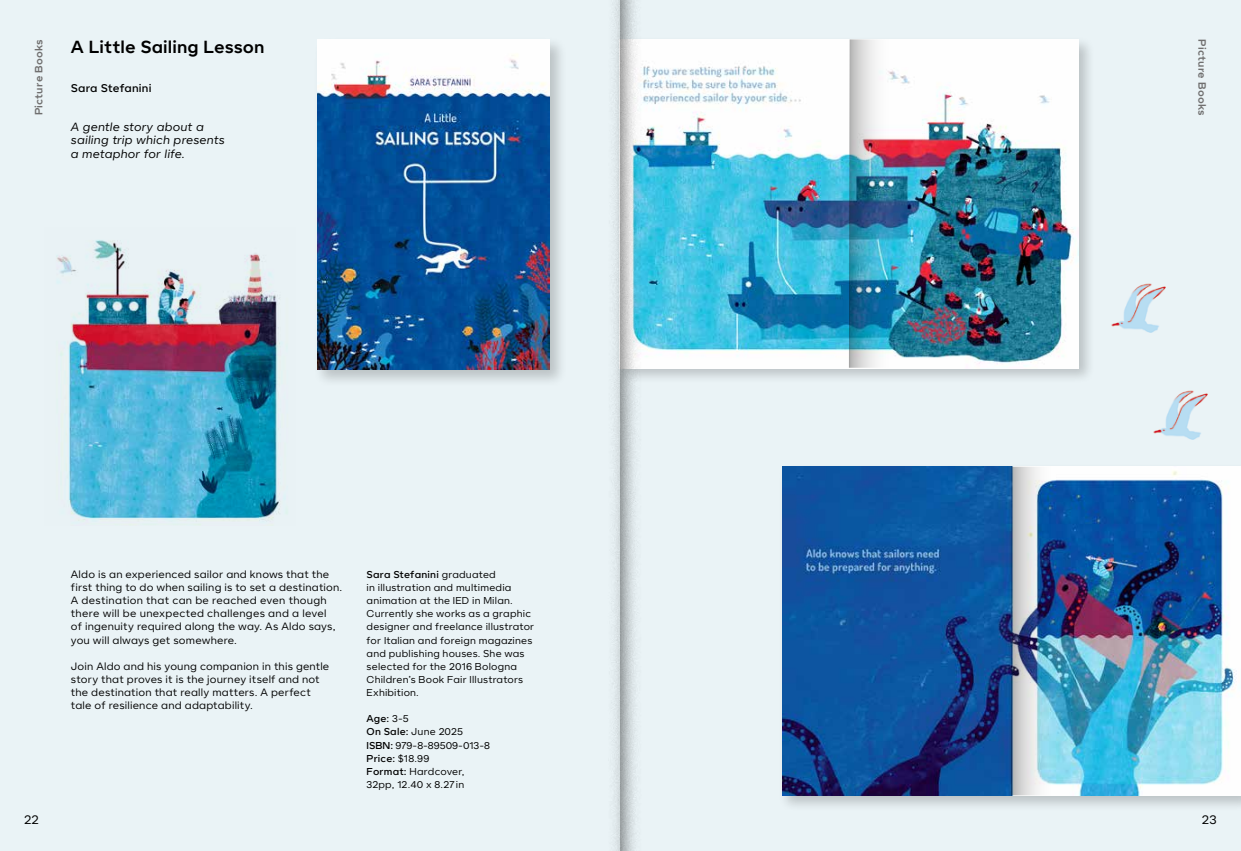
<style>
.page{position:relative;width:1241px;height:851px;background:#fff}
.page>*{position:absolute;margin:0;border:0;box-sizing:border-box;transform-origin:0 0}
.t1{font:17.5px "Forno Standard Bold";letter-spacing:.005em;color:#000}
.t2{font:12.5px "Forno Standard Regular";color:#000}
.t3{font:11.88px/13.1px "Forno Standard Italic";letter-spacing:.01em;color:#000}
.t4{font:11.25px "Forno Standard Medium";letter-spacing:.015em;color:#000}
.t5{font:10.62px/13.1px "Forno Standard Regular";letter-spacing:.015em;color:#000}
.t6{font:10.62px "Forno Standard Bold";letter-spacing:.015em;color:#706f6f}
.t7{font:10px/13.1px "Forno Standard Regular";letter-spacing:.02em;color:#000}
.t8{font:10px "Forno Standard Medium";letter-spacing:.015em;color:#000}
.s1{font-family:"Forno Standard Regular"}
.s2{font-family:"Forno Standard Medium"}
</style>
<div class="page">
<div style="left:0;top:0;width:1240px;height:850px;background:#eaf3f6"></div>
<div style="left:313px;top:36px;width:254px;height:351px;background:#000;opacity:.2"></div>
<img style="left:317px;top:40px;width:232px;height:329px">
<img style="left:56px;top:240px;width:231px;height:285px">
<div style="left:619px;top:0;width:621px;height:850px;background:#000;opacity:.5"></div>
<p class="t6" style="left:33px;top:115px;width:77px;rotate:-90deg">Picture Books</p>
<h1 class="t1" style="left:71px;top:37px;width:195px">A Little Sailing Lesson</h1>
<p class="t4" style="left:71px;top:80px;width:82px">Sara Stefanini</p>
<p class="t3" style="left:71px;top:121px;width:155px">A gentle story about a sailing trip which presents a metaphor for life.</p>
<p class="t5" style="left:71px;top:568px;width:273px">Aldo is an experienced sailor and knows that the first thing to do when sailing is to set a destination.<br>A destination that can be reached even though there will be unexpected challenges and a level<br>of ingenuity required along the way. As Aldo says, you will always get somewhere.</p>
<p class="t5" style="left:71px;top:660px;width:260px">Join Aldo and his young companion in this gentle story that proves it is the journey itself and not the destination that really matters. A perfect tale of resilience and adaptability.</p>
<p class="t8" style="left:366px;top:567px;width:131px">Sara Stefanini <span class="s1">graduated</span></p>
<p class="t7" style="left:366px;top:581px;width:169px">in illustration and multimedia animation at the IED in Milan.<br>Currently she works as a graphic designer and freelance illustrator for Italian and foreign magazines and publishing houses. She was selected for the 2016 Bologna<br>Children’s Book Fair Illustrators<br>Exhibition.</p>
<p class="t8" style="left:366px;top:711px;width:44px">Age: <span class="s1">3-5</span></p>
<p class="t7" style="left:366px;top:725px;width:125px"><span class="s2">On Sale:</span> June 2025<br><span class="s2">ISBN:</span> 979-8-89509-013-8</p>
<p class="t8" style="left:366px;top:750px;width:64px">Price: <span class="s1">$18.99</span></p>
<p class="t7" style="left:366px;top:765px;width:99px"><span class="s2">Format:</span> Hardcover,<br>32pp, 12.40 x 8.27 in</p>
<p class="t6" style="left:1208px;top:39px;width:77px;rotate:90deg">Picture Books</p>
<p class="t2" style="left:24px;top:810px;width:16px">22</p>
<p class="t2" style="left:1201px;top:810px;width:16px">23</p>
</div>
